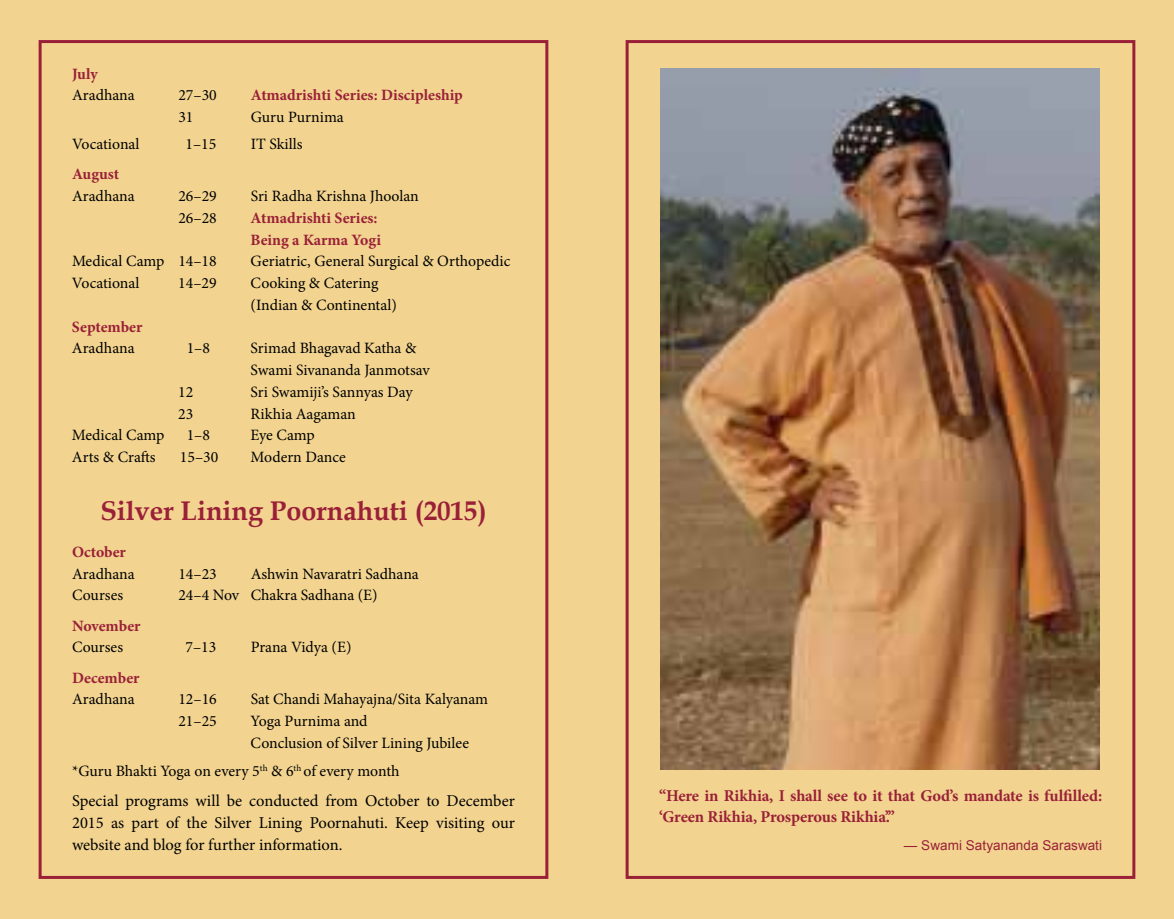
<style>
.page{position:relative;width:1174px;height:919px;background:#fff}
.page>*{position:absolute;margin:0;border:0;box-sizing:border-box;transform-origin:0 0}
.t1{font:700 27px "Book Antiqua";color:#9a2038}
.t2{font:16.5px/21.8px "Minion Pro";color:#000;text-align:justify}
.t3{font:700 16.5px/21px "Minion Pro";letter-spacing:-.01em;color:#9a2038}
.t4{font:15.75px/21.8px "Minion Pro";color:#000}
.t5{font:700 15.75px/21.8px "Minion Pro";color:#9a2038}
.t6{font:13.5px "Arial";letter-spacing:.005em;color:#9a2038}
</style>
<div class="page">
<div style="left:0;top:0;width:587px;height:918px;background:#f2d490"></div>
<div style="left:39px;top:40px;width:509px;height:838px;border:3px solid #9a2038"></div>
<div style="left:587px;top:0;width:587px;height:918px;background:#f2d490"></div>
<div style="left:625px;top:40px;width:510px;height:838px;border:3px solid #9a2038"></div>
<img style="left:661px;top:69px;width:438px;height:700px">
<p class="t5" style="left:72px;top:63px;width:27px">July</p>
<p class="t4" style="left:72px;top:85px;width:64px">Aradhana</p>
<p class="t4" style="left:178px;top:85px;width:40px">27–30</p>
<p class="t5" style="left:251px;top:84px;width:214px">Atmadrishti Series: Discipleship</p>
<p class="t4" style="left:178px;top:106px;width:17px">31</p>
<p class="t4" style="left:251px;top:106px;width:95px">Guru Purnima</p>
<p class="t4" style="left:72px;top:133px;width:69px">Vocational</p>
<p class="t4" style="left:185px;top:133px;width:32px">1–15</p>
<p class="t4" style="left:251px;top:133px;width:53px">IT Skills</p>
<p class="t5" style="left:72px;top:163px;width:49px">August</p>
<p class="t4" style="left:72px;top:185px;width:64px">Aradhana</p>
<p class="t4" style="left:178px;top:185px;width:40px">26–29</p>
<p class="t4" style="left:251px;top:185px;width:170px">Sri Radha Krishna Jhoolan</p>
<p class="t4" style="left:178px;top:207px;width:40px">26–28</p>
<p class="t5" style="left:251px;top:207px;width:132px">Atmadrishti Series:<br>Being a Karma Yogi</p>
<p class="t4" style="left:72px;top:250px;width:146px">Medical Camp 14–18</p>
<p class="t4" style="left:251px;top:250px;width:261px">Geriatric, General Surgical &amp; Orthopedic</p>
<p class="t4" style="left:72px;top:272px;width:69px">Vocational</p>
<p class="t4" style="left:178px;top:272px;width:40px">14–29</p>
<p class="t4" style="left:251px;top:272px;width:148px">Cooking &amp; Catering (Indian &amp; Continental)</p>
<p class="t5" style="left:72px;top:315px;width:72px">September</p>
<p class="t4" style="left:72px;top:337px;width:64px">Aradhana</p>
<p class="t4" style="left:187px;top:337px;width:25px">1–8</p>
<p class="t4" style="left:251px;top:337px;width:181px">Srimad Bhagavad Katha &amp;<br>Swami Sivananda Janmotsav</p>
<p class="t4" style="left:178px;top:381px;width:17px">12</p>
<p class="t4" style="left:251px;top:381px;width:164px">Sri Swamiji’s Sannyas Day</p>
<p class="t4" style="left:178px;top:403px;width:17px">23</p>
<p class="t4" style="left:250px;top:403px;width:107px">Rikhia Aagaman</p>
<p class="t4" style="left:72px;top:424px;width:94px">Medical Camp</p>
<p class="t4" style="left:187px;top:424px;width:25px">1–8</p>
<p class="t4" style="left:250px;top:424px;width:66px">Eye Camp</p>
<p class="t4" style="left:72px;top:446px;width:85px">Arts &amp; Crafts</p>
<p class="t4" style="left:180px;top:446px;width:40px">15–30</p>
<p class="t4" style="left:250px;top:446px;width:97px">Modern Dance</p>
<h1 class="t1" style="left:100px;top:492px;width:388px">Silver Lining Poornahuti (2015)</h1>
<p class="t5" style="left:72px;top:540px;width:55px">October</p>
<p class="t4" style="left:72px;top:562px;width:64px">Aradhana</p>
<p class="t4" style="left:178px;top:562px;width:40px">14–23</p>
<p class="t4" style="left:251px;top:562px;width:170px">Ashwin Navaratri Sadhana</p>
<p class="t4" style="left:72px;top:584px;width:53px">Courses</p>
<p class="t4" style="left:178px;top:584px;width:201px">24–4 Nov Chakra Sadhana (E)</p>
<p class="t5" style="left:72px;top:614px;width:70px">November</p>
<p class="t4" style="left:72px;top:636px;width:53px">Courses</p>
<p class="t4" style="left:185px;top:636px;width:32px">7–13</p>
<p class="t4" style="left:251px;top:636px;width:102px">Prana Vidya (E)</p>
<p class="t5" style="left:72px;top:666px;width:69px">December</p>
<p class="t4" style="left:72px;top:688px;width:64px">Aradhana</p>
<p class="t4" style="left:178px;top:688px;width:40px">12–16</p>
<p class="t4" style="left:251px;top:688px;width:239px">Sat Chandi Mahayajna/Sita Kalyanam</p>
<p class="t4" style="left:178px;top:710px;width:40px">21–25</p>
<p class="t4" style="left:251px;top:710px;width:220px">Yoga Purnima and<br>Conclusion of Silver Lining Jubilee</p>
<p class="t4" style="left:72px;top:760px;width:329px">*Guru Bhakti Yoga on every 5<sup>th</sup> &amp; 6<sup>th</sup> of every month</p>
<p class="t2" style="left:72px;top:790px;width:444px">Special programs will be conducted from October to December 2015 as part of the Silver Lining Poornahuti. Keep visiting our website and blog for further information.</p>
<p class="t3" style="left:659px;top:785px;width:444px">“Here in Rikhia, I shall see to it that God’s mandate is fulfilled: ‘Green Rikhia, Prosperous Rikhia’.”</p>
<p class="t6" style="left:904px;top:836px;width:200px">— Swami Satyananda Saraswati</p>
</div>
